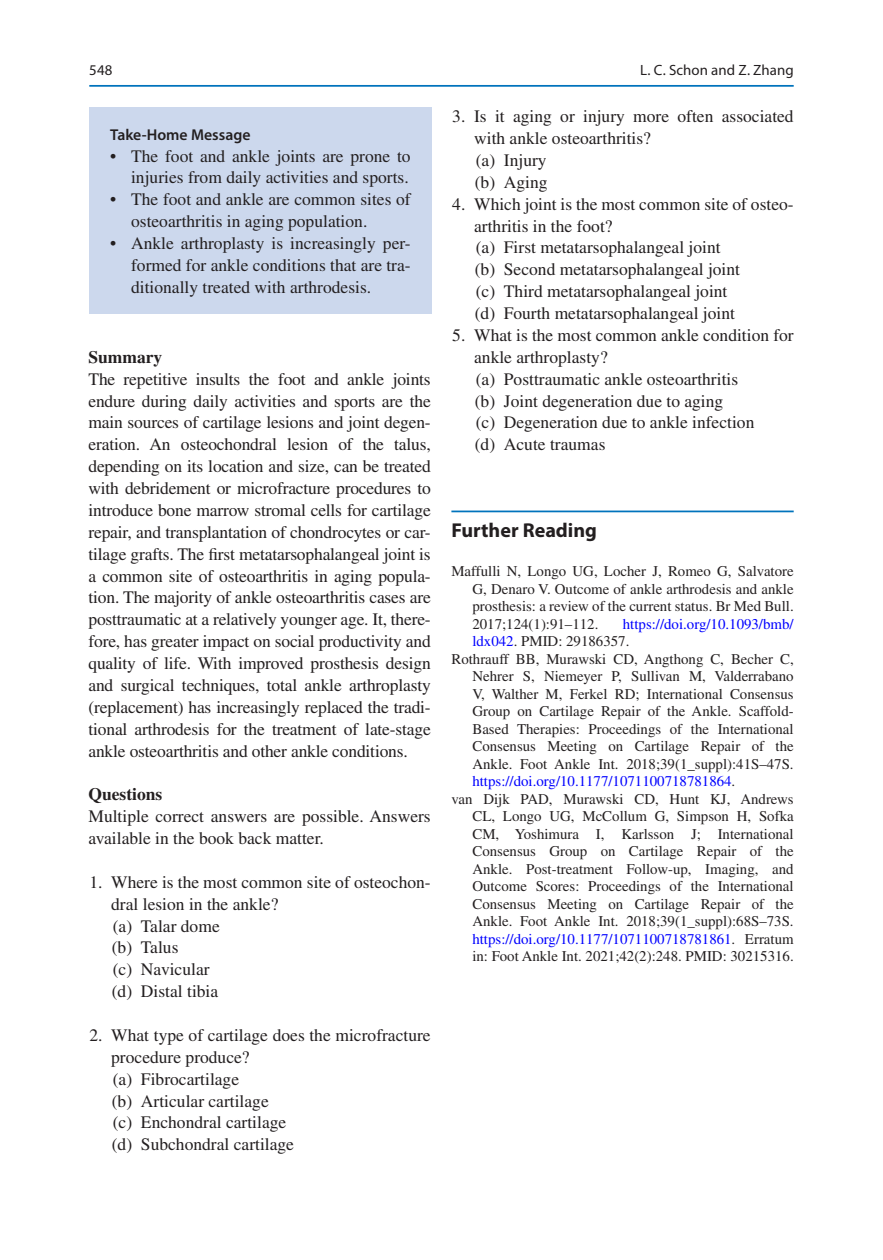
<style>
.page{position:relative;width:883px;height:1260px;background:#fff}
.page>*{position:absolute;margin:0;border:0;box-sizing:border-box;transform-origin:0 0}
.Ref_title{font:700 20.12px "Myriad Pro";color:#231f20}
.Text_flush{font:17.5px/21.9px "Times LT Std";color:#231f20}
.B_title_Overview{font:700 17.5px "Times LT Std";color:#231f20}
.B_1hd_Overview{font:600 15.75px "Myriad Pro";color:#231f20}
.Refs{font:14.88px/17.5px "Times LT Std";color:#231f20;text-align:justify}
.Refs-2{font:14.88px/17.5px "Times LT Std";color:#00f}
.t1{font:14.88px "Myriad Pro";letter-spacing:.01em;color:#231f20}
.s1{color:#231f20}
.s2{color:#00f}
</style>
<div class="page">
<div style="left:89px;top:107px;width:343px;height:207px;background:#ccd8ed"></div>
<hr style="left:451px;top:511px;width:343px;height:1px;background:#0073bc">
<hr style="left:89px;top:85px;width:705px;height:2px;background:#0073bc">
<p class="t1" style="left:89px;top:61px;width:25px">548</p>
<p class="B_1hd_Overview" style="left:110px;top:124px;width:142px">Take-Home Message</p>
<p class="Text_flush" style="left:110px;top:145px;width:302px;text-align:right">• The foot and ankle joints are prone to injuries from daily activities and sports.</p>
<p class="Text_flush" style="left:131px;top:188px;width:281px;text-indent:-21px">• The foot and ankle are common sites of osteoarthritis in aging population.</p>
<p class="Text_flush" style="left:131px;top:232px;width:281px;text-align:justify;text-indent:-21px">• Ankle arthroplasty is increasingly per&shy;formed for ankle conditions that are tra&shy;ditionally treated with arthrodesis.</p>
<p class="B_title_Overview" style="left:88px;top:346px;width:75px">Summary</p>
<p class="Text_flush" style="left:88px;top:368px;width:344px;text-align:justify">The repetitive insults the foot and ankle joints endure during daily activities and sports are the main sources of cartilage lesions and joint degen&shy;eration. An osteochondral lesion of the talus, depending on its location and size, can be treated with debridement or microfracture procedures to introduce bone marrow stromal cells for cartilage repair, and transplantation of chondrocytes or car&shy;tilage grafts. The first metatarsophalangeal joint is a common site of osteoarthritis in aging popula&shy;tion. The majority of ankle osteoarthritis cases are posttraumatic at a relatively younger age. It, there&shy;fore, has greater impact on social productivity and quality of life. With improved prosthesis design and surgical techniques, total ankle arthroplasty (replacement) has increasingly replaced the tradi&shy;tional arthrodesis for the treatment of late-stage ankle osteoarthritis and other ankle conditions.</p>
<p class="B_title_Overview" style="left:88px;top:784px;width:75px">Questions</p>
<p class="Text_flush" style="left:88px;top:805px;width:344px">Multiple correct answers are possible. Answers available in the book back matter.</p>
<p class="Text_flush" style="left:111px;top:871px;width:321px;text-indent:-22px">1. Where is the most common site of osteochon&shy;dral lesion in the ankle?</p>
<p class="Text_flush" style="left:113px;top:915px;width:108px">(a) Talar dome</p>
<p class="Text_flush" style="left:112px;top:937px;width:68px">(b) Talus</p>
<p class="Text_flush" style="left:113px;top:958px;width:98px">(c) Navicular</p>
<p class="Text_flush" style="left:112px;top:980px;width:108px">(d) Distal tibia</p>
<p class="Text_flush" style="left:111px;top:1024px;width:321px;text-indent:-22px">2. What type of cartilage does the microfracture procedure produce?</p>
<p class="Text_flush" style="left:113px;top:1068px;width:128px">(a) Fibrocartilage</p>
<p class="Text_flush" style="left:112px;top:1090px;width:158px">(b) Articular cartilage</p>
<p class="Text_flush" style="left:113px;top:1112px;width:175px">(c) Enchondral cartilage</p>
<p class="Text_flush" style="left:112px;top:1133px;width:184px">(d) Subchondral cartilage</p>
<p class="t1" style="left:640px;top:61px;width:155px">L. C. Schon and Z. Zhang</p>
<p class="Text_flush" style="left:474px;top:105px;width:321px;text-indent:-22px">3. Is it aging or injury more often associated with ankle osteoarthritis?</p>
<p class="Text_flush" style="left:476px;top:149px;width:72px">(a) Injury</p>
<p class="Text_flush" style="left:475px;top:171px;width:74px">(b) Aging</p>
<p class="Text_flush" style="left:474px;top:193px;width:321px;text-indent:-22px">4. Which joint is the most common site of osteo&shy;arthritis in the foot?</p>
<p class="Text_flush" style="left:476px;top:237px;width:246px">(a) First metatarsophalangeal joint</p>
<p class="Text_flush" style="left:475px;top:258px;width:267px">(b) Second metatarsophalangeal joint</p>
<p class="Text_flush" style="left:476px;top:280px;width:253px">(c) Third metatarsophalangeal joint</p>
<p class="Text_flush" style="left:475px;top:302px;width:262px">(d) Fourth metatarsophalangeal joint</p>
<p class="Text_flush" style="left:474px;top:324px;width:321px;text-indent:-22px">5. What is the most common ankle condition for ankle arthroplasty?</p>
<p class="Text_flush" style="left:476px;top:368px;width:264px">(a) Posttraumatic ankle osteoarthritis</p>
<p class="Text_flush" style="left:475px;top:390px;width:250px">(b) Joint degeneration due to aging</p>
<p class="Text_flush" style="left:476px;top:412px;width:280px">(c) Degeneration due to ankle infection</p>
<p class="Text_flush" style="left:475px;top:433px;width:132px">(d) Acute traumas</p>
<p class="Ref_title" style="left:451px;top:517px;width:147px">Further Reading</p>
<p class="Refs" style="left:472px;top:563px;width:323px;text-indent:-21px">Maffulli N, Longo UG, Locher J, Romeo G, Salvatore G, Denaro V. Outcome of ankle arthrodesis and ankle prosthesis: a review of the current status. Br Med Bull.<br>2017;124(1):91–112.</p>
<p class="Refs-2" style="left:472px;top:615px;width:323px;text-indent:150px">https://doi.org/10.1093/bmb/ ldx042<span class="s1">. PMID: 29186357.</span></p>
<p class="Refs" style="left:472px;top:650px;width:323px;text-indent:-21px">Rothrauff BB, Murawski CD, Angthong C, Becher C, Nehrer S, Niemeyer P, Sullivan M, Valderrabano V, Walther M, Ferkel RD; International Consensus Group on Cartilage Repair of the Ankle. Scaffold-Based Therapies: Proceedings of the International Consensus Meeting on Cartilage Repair of the Ankle. Foot Ankle Int. 2018;39(1_suppl):41S–47S. <span class="s2">https://doi.org/10.1177/1071100718781864</span>.</p>
<p class="Refs" style="left:472px;top:790px;width:323px;text-indent:-21px">van Dijk PAD, Murawski CD, Hunt KJ, Andrews CL, Longo UG, McCollum G, Simpson H, Sofka CM, Yoshimura I, Karlsson J; International Consensus Group on Cartilage Repair of the Ankle. Post-treatment Follow-up, Imaging, and Outcome Scores: Proceedings of the International Consensus Meeting on Cartilage Repair of the Ankle. Foot Ankle Int. 2018;39(1_suppl):68S–73S. <span class="s2">https://doi.org/10.1177/1071100718781861</span>. Erratum in: Foot Ankle Int. 2021;42(2):248. PMID: 30215316.</p>
</div>
